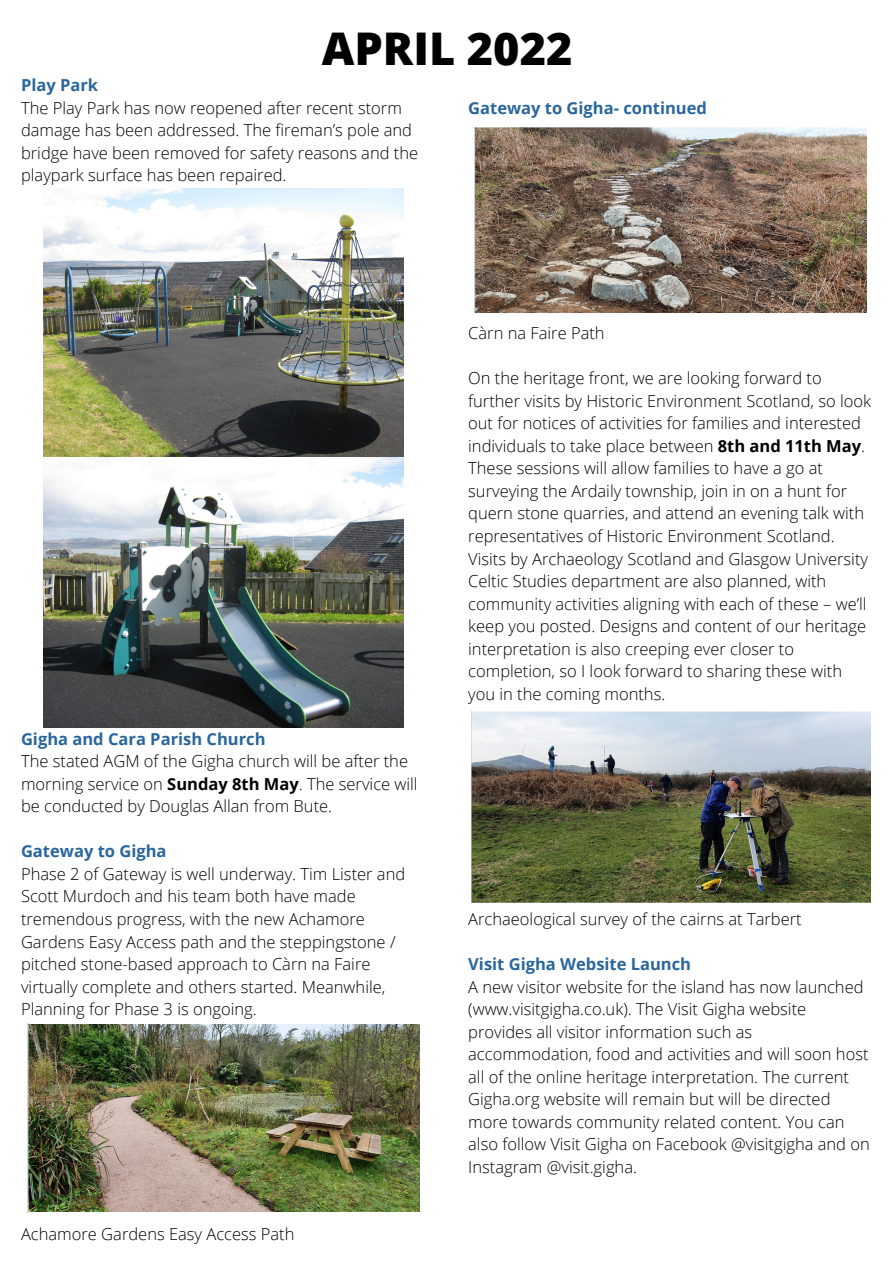
<style>
.page{position:relative;width:894px;height:1264px;background:#fff}
.page>*{position:absolute;margin:0;border:0;box-sizing:border-box;transform-origin:0 0}
.t1{font:800 45px "Open Sans";color:#000}
.t2{font:300 16.5px/22.5px "Open Sans";color:#000}
.t3{font:700 16.5px "Open Sans";color:#29669c}
.s1{font-weight:700}
</style>
<div class="page">
<img style="left:44px;top:188px;width:359px;height:539px">
<img style="left:27px;top:1023px;width:392px;height:189px">
<img style="left:474px;top:127px;width:392px;height:185px">
<img style="left:471px;top:712px;width:399px;height:190px">
<p class="t1" style="left:321px;top:17px;width:252px">APRIL 2022</p>
<p class="t3" style="left:468px;top:96px;width:240px">Gateway to Gigha- continued</p>
<p class="t3" style="left:21px;top:74px;width:79px">Play Park</p>
<p class="t2" style="left:21px;top:96px;width:398px">The Play Park has now reopened after recent storm damage has been addressed. The fireman’s pole and bridge have been removed for safety reasons and the playpark surface has been repaired.</p>
<p class="t3" style="left:21px;top:727px;width:246px">Gigha and Cara Parish Church</p>
<p class="t2" style="left:21px;top:749px;width:398px">The stated AGM of the Gigha church will be after the morning service on <span class="s1">Sunday 8th May</span>. The service will be conducted by Douglas Allan from Bute.</p>
<p class="t3" style="left:21px;top:839px;width:147px">Gateway to Gigha</p>
<p class="t2" style="left:21px;top:862px;width:385px">Phase 2 of Gateway is well underway. Tim Lister and Scott Murdoch and his team both have made tremendous progress, with the new Achamore Gardens Easy Access path and the steppingstone / pitched stone-based approach to Càrn na Faire virtually complete and others started. Meanwhile, Planning for Phase 3 is ongoing.</p>
<p class="t2" style="left:21px;top:1222px;width:275px">Achamore Gardens Easy Access Path</p>
<p class="t2" style="left:468px;top:321px;width:138px">Càrn na Faire Path</p>
<p class="t2" style="left:468px;top:366px;width:404px">On the heritage front, we are looking forward to further visits by Historic Environment Scotland, so look out for notices of activities for families and interested individuals to take place between <span class="s1">8th and 11th May</span>.<br>These sessions will allow families to have a go at surveying the Ardaily township, join in on a hunt for quern stone quarries, and attend an evening talk with representatives of Historic Environment Scotland.<br>Visits by Archaeology Scotland and Glasgow University Celtic Studies department are also planned, with community activities aligning with each of these – we’ll keep you posted. Designs and content of our heritage interpretation is also creeping ever closer to completion, so I look forward to sharing these with you in the coming months.</p>
<p class="t2" style="left:468px;top:907px;width:335px">Archaeological survey of the cairns at Tarbert</p>
<p class="t3" style="left:468px;top:952px;width:224px">Visit Gigha Website Launch</p>
<p class="t2" style="left:468px;top:974px;width:403px">A new visitor website for the island has now launched (www.visitgigha.co.uk). The Visit Gigha website provides all visitor information such as accommodation, food and activities and will soon host all of the online heritage interpretation. The current Gigha.org website will remain but will be directed more towards community related content. You can also follow Visit Gigha on Facebook @visitgigha and on Instagram @visit.gigha.</p>
</div>
